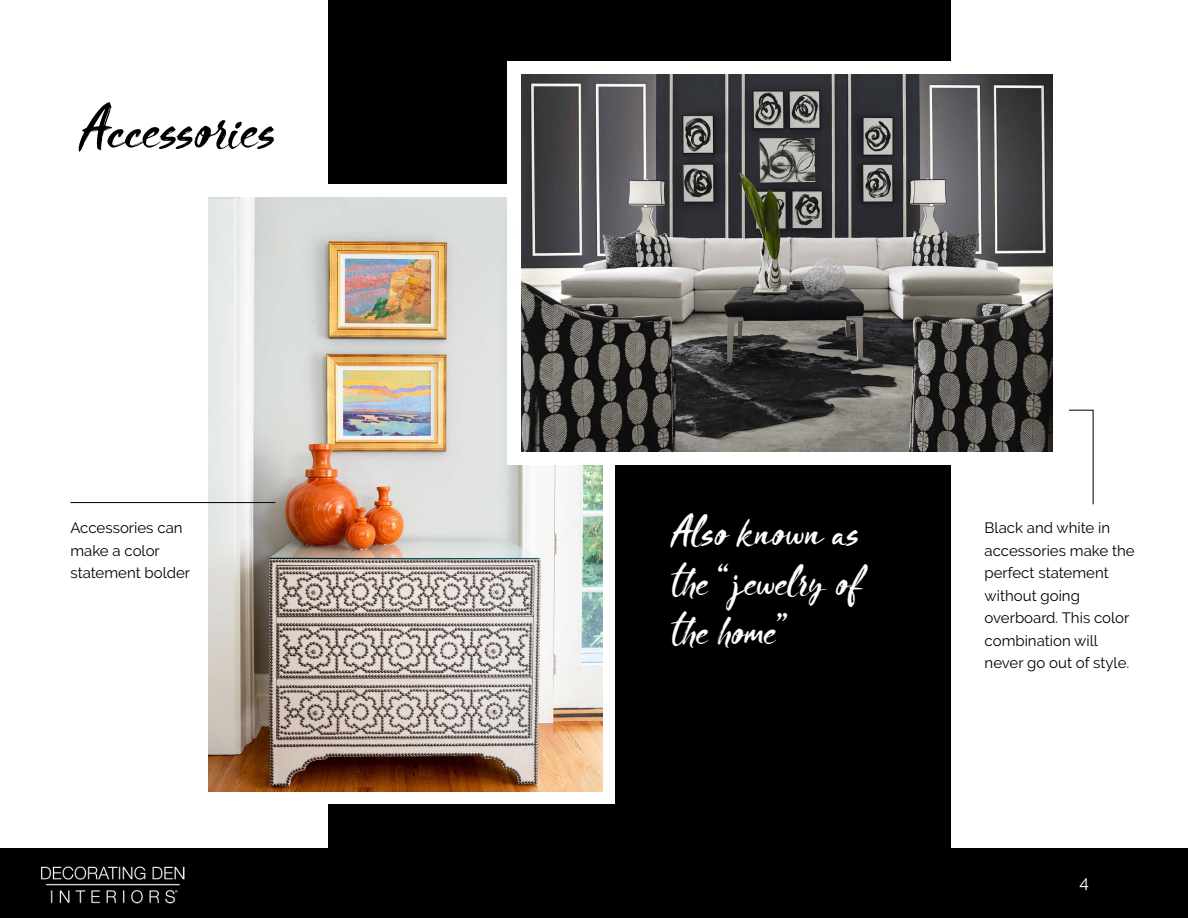
<style>
.page{position:relative;width:1188px;height:918px;background:#fff}
.page>*{position:absolute;margin:0;border:0;box-sizing:border-box;transform-origin:0 0}
.t1{font:51px "Blooms";color:#000}
.t2{font:36px/49.5px "Blooms";color:#fff;text-align:justify}
.t3{font:17.25px "Raleway";color:#fff}
.t4{font:15px/22.5px "Raleway";color:#000}
</style>
<div class="page">
<div style="left:0;top:848px;width:1188px;height:70px;background:#000"></div>
<div style="left:328px;top:0;width:623px;height:887px;background:#000"></div>
<div style="left:198px;top:184px;width:417px;height:620px;background:#fff"></div>
<img style="left:208px;top:197px;width:394px;height:594px">
<div style="left:507px;top:61px;width:561px;height:403px;background:#fff"></div>
<img style="left:521px;top:75px;width:532px;height:376px">
<hr style="left:70px;top:502px;width:205px;height:1px;background:#000">
<svg style="left:1069px;top:409px;width:25px;height:96px"></svg>
<h1 class="t1" style="left:79px;top:92px;width:198px">Accessories</h1>
<h2 class="t2" style="left:671px;top:509px;width:194px">Also known as the “jewelry of the home”</h2>
<p class="t4" style="left:70px;top:517px;width:121px">Accessories can make a color statement bolder</p>
<p class="t4" style="left:985px;top:517px;width:152px">Black and white in accessories make the perfect statement without going overboard. This color combination will never go out of style.</p>
<p class="t3" style="left:1079px;top:872px;width:11px">4</p>
</div>
